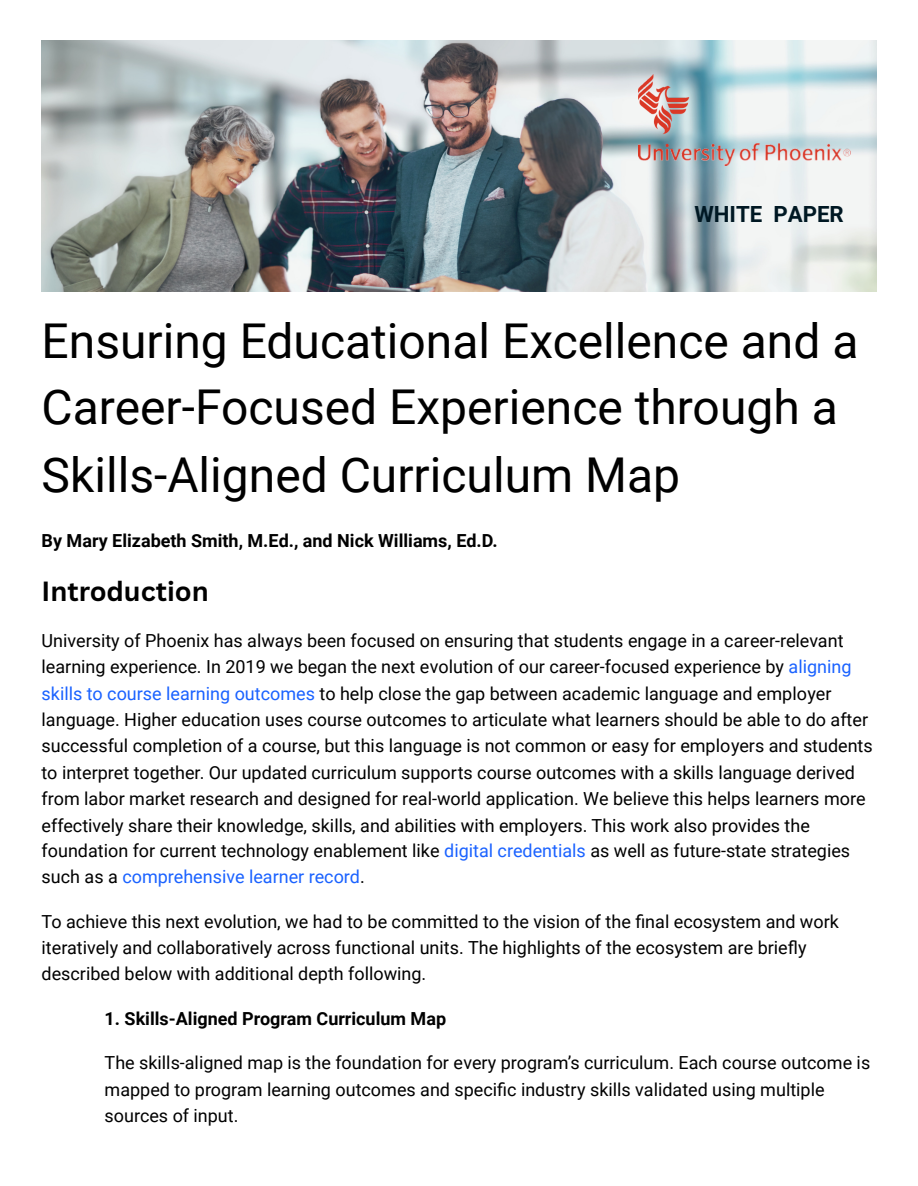
<style>
.page{position:relative;width:918px;height:1186px;background:#fff}
.page>*{position:absolute;margin:0;border:0;box-sizing:border-box;transform-origin:0 0}
.t1{font:48px/66.9px "Roboto";color:#000}
.t2{font:700 27px "Canva Sans";color:#000}
.t3{font:700 22.2px "Roboto";color:#001823}
.t4{font:18px/26.2px "Roboto";color:#000}
.t5{font:700 18px "Roboto";color:#000}
.s1{color:#1a62ff}
</style>
<div class="page">
<img style="left:42px;top:40px;width:834px;height:251px">
<img style="left:638px;top:75px;width:213px;height:91px">
<p class="t3" style="left:694px;top:201px;width:151px">WHITE PAPER</p>
<h1 class="t1" style="left:42px;top:308px;width:818px">Ensuring Educational Excellence and a<br>Career-Focused Experience through a<br>Skills-Aligned Curriculum Map</h1>
<h3 class="t5" style="left:42px;top:530px;width:457px">By Mary Elizabeth Smith, M.Ed., and Nick Williams, Ed.D.</h3>
<h2 class="t2" style="left:42px;top:572px;width:169px">Introduction</h2>
<p class="t4" style="left:42px;top:628px;width:833px">University of Phoenix has always been focused on ensuring that students engage in a career-relevant learning experience. In 2019 we began the next evolution of our career-focused experience by <span class="s1">aligning skills to course learning outcomes</span> to help close the gap between academic language and employer language. Higher education uses course outcomes to articulate what learners should be able to do after successful completion of a course, but this language is not common or easy for employers and students to interpret together. Our updated curriculum supports course outcomes with a skills language derived from labor market research and designed for real-world application. We believe this helps learners more effectively share their knowledge, skills, and abilities with employers. This work also provides the foundation for current technology enablement like <span class="s1">digital credentials</span> as well as future-state strategies such as a <span class="s1">comprehensive learner record</span>.</p>
<p class="t4" style="left:42px;top:909px;width:799px;line-height:25.8px">To achieve this next evolution, we had to be committed to the vision of the fi nal ecosystem and work iteratively and collaboratively across functional units. The highlights of the ecosystem are briefly described below with additional depth following.</p>
<h3 class="t5" style="left:105px;top:1008px;width:343px">1. Skills-Aligned Program Curriculum Map</h3>
<p class="t4" style="left:105px;top:1049px;width:767px">The skills-aligned map is the foundation for every program’s curriculum. Each course outcome is mapped to program learning outcomes and specific industry skills validated using multiple sources of input.</p>
</div>
